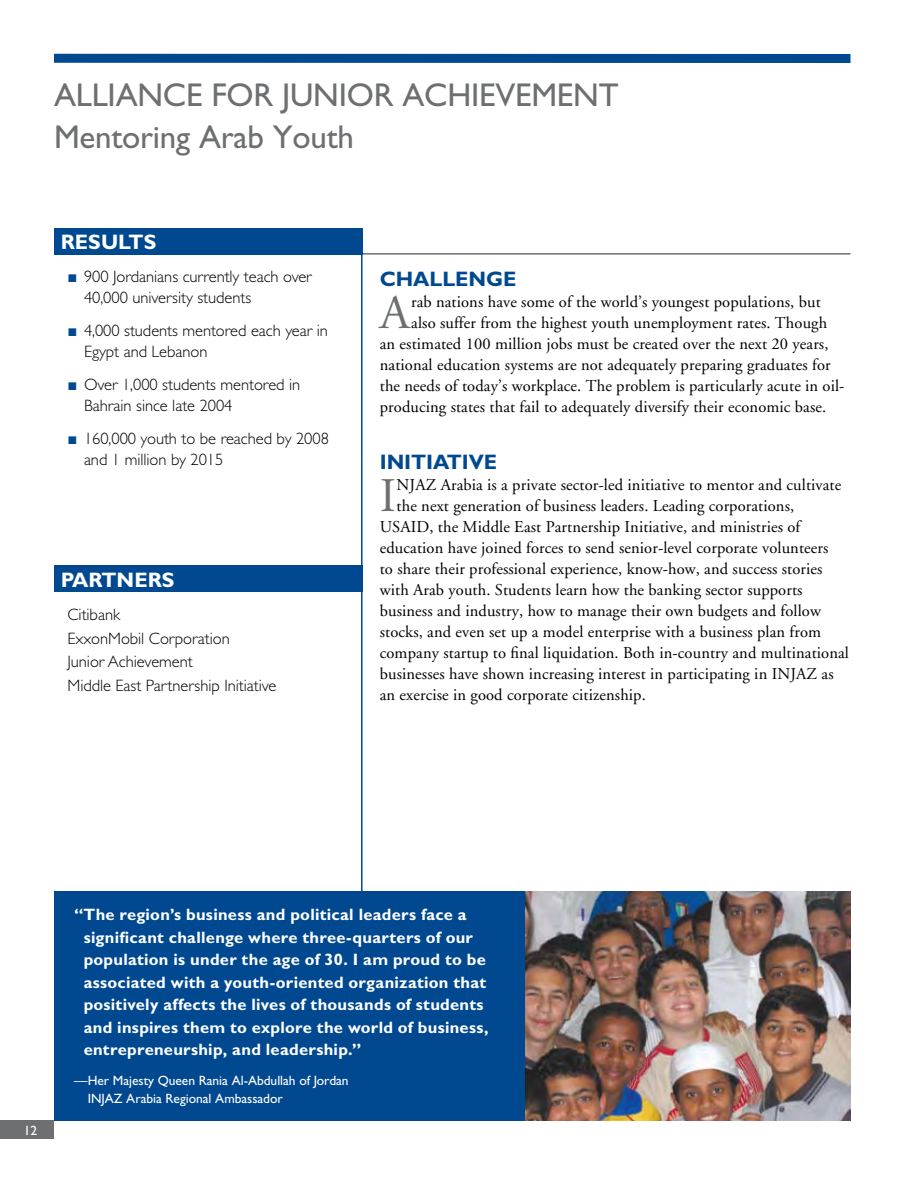
<style>
.page{position:relative;width:918px;height:1188px;background:#fff}
.page>*{position:absolute;margin:0;border:0;box-sizing:border-box;transform-origin:0 0}
.t1{font:48.15px "Adobe Garamond";color:#6d6f71}
.t2{font:33px/42px "Gill Sans";letter-spacing:-.005em;color:#6d6f71}
.t3{font:700 21px "Gill Sans";letter-spacing:-.005em;color:#004990}
.t4{font:700 21px "Gill Sans";color:#fff}
.t5{font:16.5px "Adobe Garamond";letter-spacing:.005em;color:#000}
.t6{font:700 16.5px/22.5px "Gill Sans";letter-spacing:.015em;color:#fff}
.t7{font:300 16.5px/21px "Gill Sans";letter-spacing:-.005em;color:#000}
.t8{font:13.5px/18px "Gill Sans";letter-spacing:-.005em;color:#fff}
.s1{font-family:"Times New Roman";font-weight:700;color:#004990}
</style>
<div class="page">
<hr style="left:361px;top:254px;width:2px;height:866px;background:#004990">
<div style="left:54px;top:54px;width:796px;height:9px;background:#004990"></div>
<hr style="left:54px;top:253px;width:796px;height:2px;background:#6d6f71">
<div style="left:0;top:1120px;width:54px;height:19px;background:#6d6f71"></div>
<div style="left:54px;top:228px;width:309px;height:27px;background:#004990"></div>
<img style="left:525px;top:891px;width:325px;height:229px">
<div style="left:54px;top:891px;width:471px;height:229px;background:#004990"></div>
<div style="left:54px;top:566px;width:308px;height:26px;background:#004990"></div>
<h2 class="t2" style="left:54px;top:74px;width:557px">Alliance for Junior Achievement<br>Mentoring Arab Youth</h2>
<p class="t4" style="left:61px;top:230px;width:97px">Results</p>
<p class="t7" style="left:84px;top:267px;width:229px;text-indent:-16px"><span class="s1">■</span> 900 Jordanians currently teach over<br>40,000 university students</p>
<p class="t7" style="left:84px;top:321px;width:245px;text-indent:-16px"><span class="s1">■</span> 4,000 students mentored each year in<br>Egypt and Lebanon</p>
<p class="t7" style="left:84px;top:375px;width:218px;text-indent:-16px"><span class="s1">■</span> Over 1,000 students mentored in<br>Bahrain since late 2004</p>
<p class="t7" style="left:84px;top:429px;width:246px;text-indent:-16px"><span class="s1">■</span> 160,000 youth to be reached by 2008 and 1 million by 2015</p>
<p class="t4" style="left:61px;top:567px;width:115px">Partners</p>
<p class="t7" style="left:68px;top:603px;width:210px;line-height:23.7px">Citibank<br>ExxonMobil Corporation<br>Junior Achievement<br>Middle East Partnership Initiative</p>
<p class="t3" style="left:380px;top:266px;width:49px">CHALLEN</p>
<p class="t3" style="left:486px;top:266px;width:29px">GE</p>
<h1 class="t1" style="left:380px;top:287px;width:32px">A</h1>
<p class="t5" style="left:411px;top:293px;width:411px">rab nations have some of the world’s youngest populations, but</p>
<p class="t5" style="left:411px;top:314px;width:417px">also suffer from the highest youth unemployment rates. Though</p>
<p class="t5" style="left:380px;top:335px;width:450px">an estimated 100 million jobs must be created over the next 20 years,</p>
<p class="t5" style="left:380px;top:356px;width:452px">national education systems are not adequately preparing graduates for</p>
<p class="t5" style="left:380px;top:377px;width:466px">the needs of today’s workplace. The problem is particularly acute in oil-</p>
<p class="t5" style="left:380px;top:398px;width:448px">producing states that fail to adequately diversify their economic base.</p>
<p class="t3" style="left:380px;top:449px;width:116px">INITIATIVE</p>
<h1 class="t1" style="left:380px;top:470px;width:18px">I</h1>
<p class="t5" style="left:397px;top:476px;width:446px">NJAZ Arabia is a private sector-led initiative to mentor and cultivate</p>
<p class="t5" style="left:397px;top:497px;width:399px">the next generation of business leaders. Leading corporations,</p>
<p class="t5" style="left:380px;top:518px;width:422px">USAID, the Middle East Partnership Initiative, and ministries of</p>
<p class="t5" style="left:380px;top:539px;width:450px">education have joined forces to send senior-level corporate volunteers</p>
<p class="t5" style="left:380px;top:560px;width:444px">to share their professional experience, know-how, and success stories</p>
<p class="t5" style="left:380px;top:581px;width:424px">with Arab youth. Students learn how the banking sector supports</p>
<p class="t5" style="left:380px;top:602px;width:443px">business and industry, how to manage their own budgets and follow</p>
<p class="t5" style="left:380px;top:623px;width:443px">stocks, and even set up a model enterprise with a business plan from</p>
<p class="t5" style="left:380px;top:644px;width:471px">company startup to final liquidation. Both in-country and multinational</p>
<p class="t5" style="left:380px;top:665px;width:455px">businesses have shown increasing interest in participating in INJAZ as</p>
<p class="t5" style="left:380px;top:686px;width:268px">an exercise in good corporate citizenship.</p>
<p class="t8" style="left:24px;top:1121px;width:15px">12</p>
<p class="t6" style="left:84px;top:904px;width:406px;text-indent:-9px">“ The region’s business and political leaders face a significant challenge where three-quarters of our population is under the age of 30. I am proud to be associated with a youth-oriented organization that positively affects the lives of thousands of students and inspires them to explore the world of business, entrepreneurship, and leadership.”</p>
<p class="t8" style="left:88px;top:1072px;width:262px;text-indent:-13px">— H er Majesty Queen Rania Al-Abdullah of Jordan<br>INJAZ Arabia Regional Ambassador</p>
</div>
